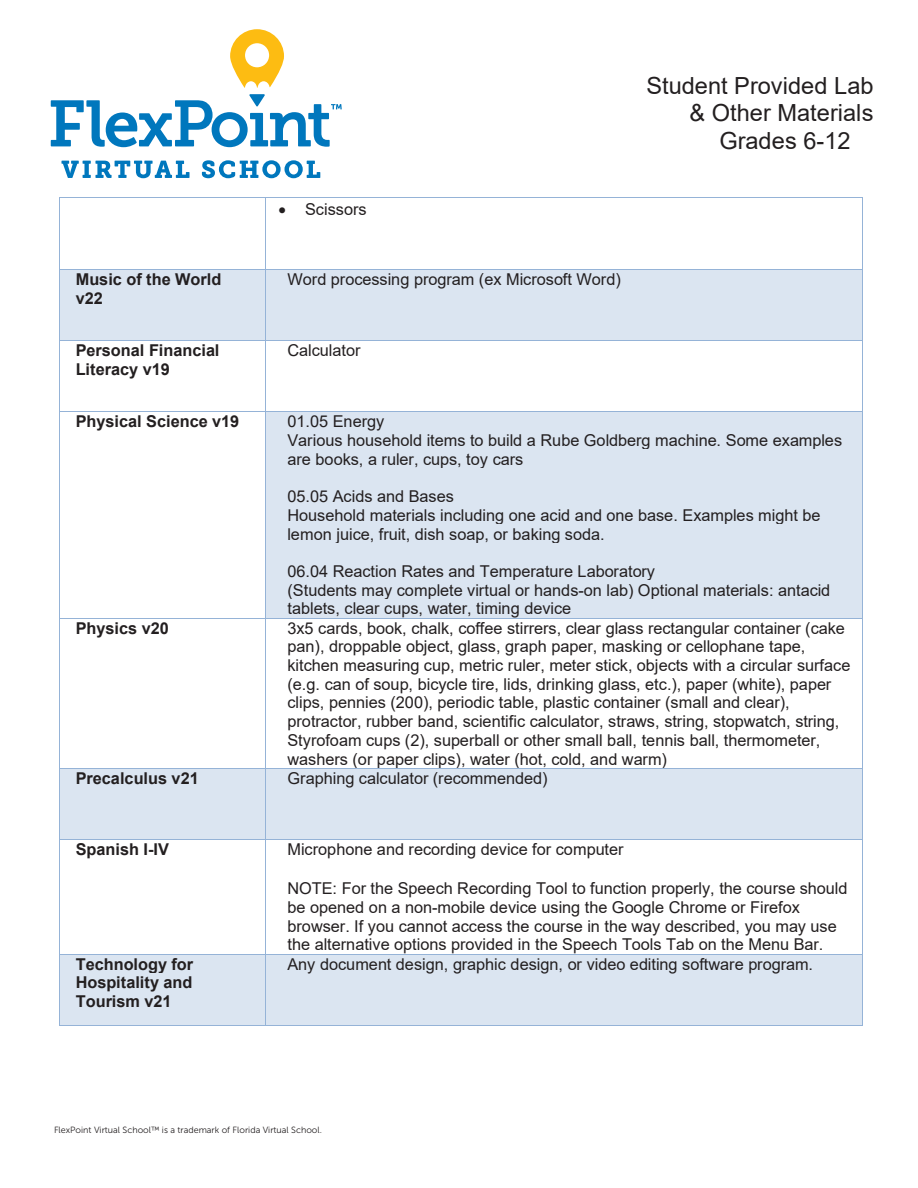
<style>
.page{position:relative;width:918px;height:1188px;background:#fff}
.page>*{position:absolute;margin:0;border:0;box-sizing:border-box;transform-origin:0 0}
.t1{font:23.55px "Arial";color:#231f20}
.t2{font:16.35px/18.8px "Arial";color:#231f20}
.t3{font:700 16.35px/18.8px "Arial";color:#231f20}
.t4{font:9px "Museo Sans 300";color:#231f20}
</style>
<div class="page">
<hr style="left:60px;top:198px;width:205px;height:1px;background:#95b3d7">
<hr style="left:266px;top:198px;width:596px;height:1px;background:#95b3d7">
<hr style="left:59px;top:198px;width:1px;height:71px;background:#95b3d7">
<hr style="left:265px;top:198px;width:1px;height:71px;background:#95b3d7">
<hr style="left:862px;top:198px;width:1px;height:71px;background:#95b3d7">
<div style="left:60px;top:270px;width:205px;height:70px;background:#dbe5f1"></div>
<div style="left:266px;top:270px;width:596px;height:70px;background:#dbe5f1"></div>
<hr style="left:60px;top:269px;width:205px;height:1px;background:#95b3d7">
<hr style="left:266px;top:269px;width:596px;height:1px;background:#95b3d7">
<hr style="left:59px;top:270px;width:1px;height:70px;background:#95b3d7">
<hr style="left:265px;top:270px;width:1px;height:70px;background:#95b3d7">
<hr style="left:862px;top:270px;width:1px;height:70px;background:#95b3d7">
<hr style="left:60px;top:340px;width:205px;height:1px;background:#95b3d7">
<hr style="left:266px;top:340px;width:596px;height:1px;background:#95b3d7">
<hr style="left:59px;top:341px;width:1px;height:70px;background:#95b3d7">
<hr style="left:265px;top:341px;width:1px;height:70px;background:#95b3d7">
<hr style="left:862px;top:341px;width:1px;height:70px;background:#95b3d7">
<div style="left:266px;top:412px;width:596px;height:206px;background:#dbe5f1"></div>
<hr style="left:60px;top:411px;width:205px;height:1px;background:#95b3d7">
<hr style="left:266px;top:411px;width:596px;height:1px;background:#95b3d7">
<hr style="left:59px;top:412px;width:1px;height:206px;background:#95b3d7">
<hr style="left:265px;top:412px;width:1px;height:206px;background:#95b3d7">
<hr style="left:862px;top:412px;width:1px;height:206px;background:#95b3d7">
<hr style="left:60px;top:618px;width:205px;height:1px;background:#95b3d7">
<hr style="left:266px;top:618px;width:596px;height:1px;background:#95b3d7">
<hr style="left:59px;top:618px;width:1px;height:150px;background:#95b3d7">
<hr style="left:265px;top:618px;width:1px;height:150px;background:#95b3d7">
<hr style="left:862px;top:618px;width:1px;height:150px;background:#95b3d7">
<div style="left:60px;top:769px;width:205px;height:70px;background:#dbe5f1"></div>
<div style="left:266px;top:769px;width:596px;height:70px;background:#dbe5f1"></div>
<hr style="left:60px;top:768px;width:205px;height:1px;background:#95b3d7">
<hr style="left:266px;top:768px;width:596px;height:1px;background:#95b3d7">
<hr style="left:59px;top:769px;width:1px;height:70px;background:#95b3d7">
<hr style="left:265px;top:769px;width:1px;height:70px;background:#95b3d7">
<hr style="left:862px;top:769px;width:1px;height:70px;background:#95b3d7">
<hr style="left:60px;top:839px;width:205px;height:1px;background:#95b3d7">
<hr style="left:266px;top:839px;width:596px;height:1px;background:#95b3d7">
<hr style="left:59px;top:840px;width:1px;height:114px;background:#95b3d7">
<hr style="left:265px;top:840px;width:1px;height:114px;background:#95b3d7">
<hr style="left:862px;top:840px;width:1px;height:114px;background:#95b3d7">
<div style="left:60px;top:955px;width:205px;height:70px;background:#dbe5f1"></div>
<div style="left:266px;top:955px;width:596px;height:70px;background:#dbe5f1"></div>
<hr style="left:60px;top:954px;width:205px;height:1px;background:#95b3d7">
<hr style="left:266px;top:954px;width:596px;height:1px;background:#95b3d7">
<hr style="left:59px;top:955px;width:1px;height:70px;background:#95b3d7">
<hr style="left:60px;top:1025px;width:205px;height:1px;background:#95b3d7">
<hr style="left:265px;top:955px;width:1px;height:70px;background:#95b3d7">
<hr style="left:266px;top:1025px;width:596px;height:1px;background:#95b3d7">
<hr style="left:862px;top:955px;width:1px;height:70px;background:#95b3d7">
<svg style="left:230px;top:29px;width:54px;height:59px"></svg>
<svg style="left:51px;top:94px;width:291px;height:53px"></svg>
<svg style="left:61px;top:161px;width:129px;height:17px"></svg>
<svg style="left:202px;top:160px;width:118px;height:18px"></svg>
<p class="t2" style="left:279px;top:200px;width:90px">• Scissors</p>
<p class="t3" style="left:76px;top:270px;width:147px">Music of the World v22</p>
<p class="t2" style="left:287px;top:270px;width:335px">Word processing program (ex Microsoft Word)</p>
<p class="t1" style="left:646px;top:70px;width:229px">Student Provided Lab</p>
<p class="t1" style="left:690px;top:97px;width:185px">&amp; Other Materials</p>
<p class="t1" style="left:719px;top:124px;width:133px">Grades 6-12</p>
<p class="t3" style="left:76px;top:341px;width:145px">Personal Financial<br>Literacy v19</p>
<p class="t2" style="left:287px;top:341px;width:75px">Calculator</p>
<p class="t3" style="left:76px;top:412px;width:165px">Physical Science v19</p>
<p class="t2" style="left:287px;top:412px;width:556px">01.05 Energy<br>Various household items to build a Rube Goldberg machine. Some examples are books, a ruler, cups, toy cars</p>
<p class="t2" style="left:287px;top:487px;width:535px">05.05 Acids and Bases<br>Household materials including one acid and one base. Examples might be lemon juice, fruit, dish soap, or baking soda.</p>
<p class="t2" style="left:287px;top:562px;width:544px">06.04 Reaction Rates and Temperature Laboratory<br>(Students may complete virtual or hands-on lab) Optional materials: antacid tablets, clear cups, water, timing device</p>
<p class="t3" style="left:76px;top:619px;width:95px">Physics v20</p>
<p class="t2" style="left:287px;top:618px;width:564px">3x5 cards, book, chalk, coffee stirrers, clear glass rectangular container (cake pan), droppable object, glass, graph paper, masking or cellophane tape, kitchen measuring cup, metric ruler, meter stick, objects with a circular surface (e.g. can of soup, bicycle tire, lids, drinking glass, etc.), paper (white), paper clips, pennies (200), periodic table, plastic container (small and clear), protractor, rubber band, scientific calculator, straws, string, stopwatch, string, Styrofoam cups (2), superball or other small ball, tennis ball, thermometer, washers (or paper clips), water (hot, cold, and warm)</p>
<p class="t3" style="left:76px;top:769px;width:125px">Precalculus v21</p>
<p class="t2" style="left:287px;top:769px;width:262px">Graphing calculator (recommended)</p>
<p class="t3" style="left:76px;top:840px;width:95px">Spanish I-IV</p>
<p class="t2" style="left:287px;top:840px;width:338px">Microphone and recording device for computer</p>
<p class="t2" style="left:287px;top:879px;width:562px">NOTE: For the Speech Recording Tool to function properly, the course should be opened on a non-mobile device using the Google Chrome or Firefox browser. If you cannot access the course in the way described, you may use the alternative options provided in the Speech Tools Tab on the Menu Bar.</p>
<p class="t3" style="left:76px;top:955px;width:119px;text-align:justify">Technology for Hospitality and Tourism v21</p>
<p class="t2" style="left:287px;top:955px;width:527px">Any document design, graphic design, or video editing software program.</p>
<p class="t4" style="left:54px;top:1125px;width:270px">FlexPoint Virtual School™ is a trademark of Florida Virtual School.</p>
</div>
